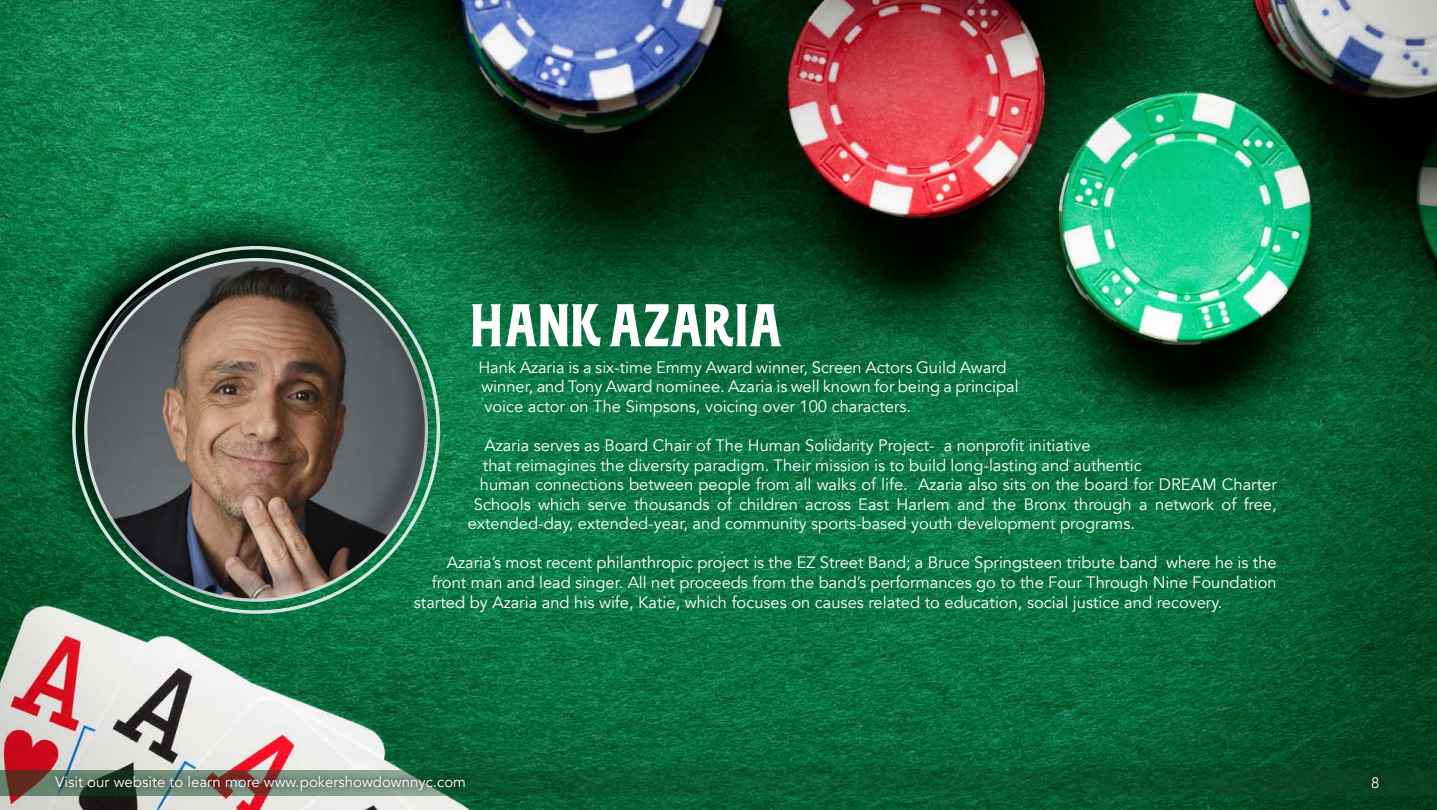
<style>
.page{position:relative;width:1437px;height:810px;background:#fff}
.page>*{position:absolute;margin:0;border:0;box-sizing:border-box;transform-origin:0 0}
.t1{font:60px "Midgrow Demo";letter-spacing:-.02em;color:#fff}
.t2{font:16.5px/19.5px "Avenir";color:#fff}
.t3{font:15px "Avenir";color:#fff}
</style>
<div class="page">
<img style="left:0;top:0;width:1436px;height:810px">
<div style="left:36px;top:201px;width:406px;height:406px;background:#000;opacity:.75"></div>
<svg style="left:0;top:770px;width:1436px;height:26px;background:#0d542d"></svg>
<div style="left:49px;top:769px;width:422px;height:28px;background:#000;opacity:.75"></div>
<div style="left:1365px;top:771px;width:20px;height:24px;background:#073f1e"></div>
<h1 class="t1" style="left:470px;top:290px;width:315px">HANK AZARIA</h1>
<p class="t2" style="left:478px;top:358px;width:542px">Hank Azaria is a six-time Emmy Award winner, Screen Actors Guild Award winner, and Tony Award nominee. Azaria is well known for being a principal voice actor on The Simpsons, voicing over 100 characters.</p>
<p class="t2" style="left:484px;top:436px;width:608px">Azaria serves as Board Chair of The Human Solidarity Project- a nonprofit initiative</p>
<p class="t2" style="left:483px;top:455px;width:660px">that reimagines the diversity paradigm. Their mission is to build long-lasting and authentic</p>
<p class="t2" style="left:480px;top:475px;width:798px">human connections between people from all walks of life. Azaria also sits on the board for DREAM Charter</p>
<p class="t2" style="left:474px;top:495px;width:804px">Schools which serve thousands of children across East Harlem and the Bronx through a network of free,</p>
<p class="t2" style="left:468px;top:514px;width:668px">extended-day, extended-year, and community sports-based youth development programs.</p>
<p class="t2" style="left:447px;top:553px;width:831px">Azaria’s most recent philanthropic project is the EZ Street Band; a Bruce Springsteen tribute band where he is the</p>
<p class="t2" style="left:432px;top:573px;width:846px">front man and lead singer. All net proceeds from the band’s performances go to the Four Through Nine Foundation</p>
<p class="t2" style="left:414px;top:592px;width:810px">started by Azaria and his wife, Katie, which focuses on causes related to education, social justice and recovery.</p>
<p class="t3" style="left:55px;top:773px;width:412px">Visit our website to learn more www.pokershowdownnyc.com</p>
<p class="t3" style="left:1371px;top:774px;width:10px">8</p>
</div>
